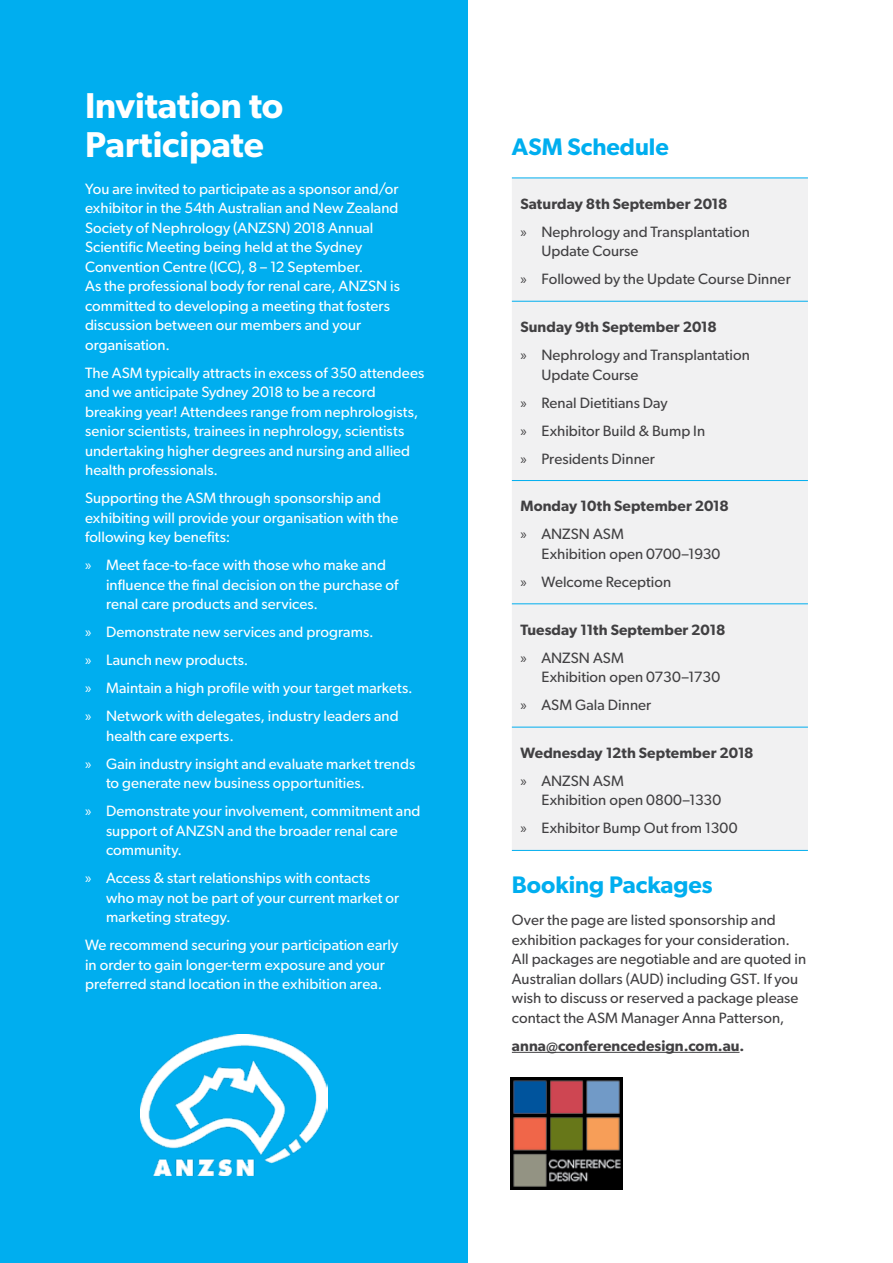
<style>
.page{position:relative;width:893px;height:1263px;background:#fff}
.page>*{position:absolute;margin:0;border:0;box-sizing:border-box;transform-origin:0 0}
.t1{font:600 36px/39px "Gibson";letter-spacing:-.005em;color:#fff}
.t2{font:600 24px "Gibson";color:#00aeef}
.t3{font:15px/19.5px "Gibson";letter-spacing:.005em;color:#fff}
.t4{font:15px/28px "Gibson";letter-spacing:.005em;color:#414042}
.t5{font:600 15px/28px "Gibson";letter-spacing:.005em;color:#414042}
.s1{font-family:"Myriad Pro"}
.s2{font-weight:600}
.s3{font-family:"Myriad Pro";font-weight:400}
.s4{font-weight:400}
</style>
<div class="page">
<div style="left:0;top:0;width:468px;height:1263px;background:#00aeef"></div>
<img style="left:510px;top:1077px;width:113px;height:113px">
<hr style="left:512px;top:1052px;width:227px;height:1px;background:#414042">
<div style="left:512px;top:179px;width:296px;height:671px;background:#f1f1f2"></div>
<hr style="left:512px;top:178px;width:296px;height:1px;background:#00aeef">
<hr style="left:512px;top:301px;width:296px;height:1px;background:#00aeef">
<hr style="left:512px;top:480px;width:296px;height:1px;background:#00aeef">
<hr style="left:512px;top:603px;width:296px;height:1px;background:#00aeef">
<hr style="left:512px;top:727px;width:296px;height:1px;background:#00aeef">
<hr style="left:512px;top:850px;width:296px;height:1px;background:#00aeef">
<img style="left:141px;top:1034px;width:186px;height:142px">
<h1 class="t1" style="left:85px;top:85px;width:200px">Invitation to<br>Participate</h1>
<p class="t3" style="left:85px;top:178px;width:316px">You are invited to participate as a sponsor and/or exhibitor in the 54th Australian and New Zealand Society of Nephrology (ANZSN) 2018 Annual Scientific Meeting being held at the Sydney Convention Centre (ICC), 8 – 12 September.<br>As the professional body for renal care, ANZSN is committed to developing a meeting that fosters discussion between our members and your organisation.</p>
<p class="t3" style="left:85px;top:362px;width:341px">The ASM typically attracts in excess of 350 attendees and we anticipate Sydney 2018 to be a record breaking year! Attendees range from nephrologists, senior scientists, trainees in nephrology, scientists undertaking higher degrees and nursing and allied health professionals.</p>
<p class="t3" style="left:85px;top:488px;width:315px">Supporting the ASM through sponsorship and exhibiting will provide your organisation with the following key benefits:</p>
<p class="t3" style="left:106px;top:555px;width:294px;text-indent:-21px"><span class="s1">»</span> Meet face-to-face with those who make and influence the final decision on the purchase of renal care products and services.</p>
<p class="t3" style="left:85px;top:618px;width:329px;line-height:28px"><span class="s1">»</span> Demonstrate new services and programs.<br><span class="s1">»</span> Launch new products.<br><span class="s1">»</span> Maintain a high profile with your target markets. <span class="s1">»</span> Network with delegates, industry leaders and</p>
<p class="t3" style="left:85px;top:721px;width:332px;line-height:28px;text-indent:21px">health care experts.<br><span class="s1">»</span> Gain industry insight and evaluate market trends</p>
<p class="t3" style="left:85px;top:769px;width:337px;line-height:28px;text-indent:21px">to generate new business opportunities.<br><span class="s1">»</span> Demonstrate your involvement, commitment and</p>
<p class="t3" style="left:106px;top:820px;width:293px">support of ANZSN and the broader renal care community.</p>
<p class="t3" style="left:106px;top:868px;width:295px;text-indent:-21px"><span class="s1">»</span> Access &amp; start relationships with contacts who may not be part of your current market or marketing strategy.</p>
<p class="t3" style="left:85px;top:935px;width:315px">We recommend securing your participation early in order to gain longer-term exposure and your preferred stand location in the exhibition area.</p>
<h2 class="t2" style="left:512px;top:132px;width:158px">ASM Schedule</h2>
<p class="t4" style="left:520px;top:189px;width:231px"><span class="s2">Saturday 8th September 2018<br></span><span class="s1">»</span> Nephrology and Transplantation</p>
<p class="t4" style="left:520px;top:237px;width:272px;text-indent:21px">Update Course<br><span class="s1">»</span> Followed by the Update Course Dinner</p>
<p class="t4" style="left:520px;top:313px;width:231px"><span class="s2">Sunday 9th September 2018<br></span><span class="s1">»</span> Nephrology and Transplantation</p>
<p class="t4" style="left:520px;top:360px;width:186px;text-indent:21px">Update Course<br><span class="s1">»</span> Renal Dietitians Day<br><span class="s1">»</span> Exhibitor Build &amp; Bump In <span class="s1">»</span> Presidents Dinner</p>
<p class="t5" style="left:520px;top:492px;width:210px">Monday 10th September 2018 <span class="s3">»</span> <span class="s4">ANZSN ASM</span></p>
<p class="t4" style="left:520px;top:539px;width:201px;text-indent:21px">Exhibition open 0700–1930 <span class="s1">»</span> Welcome Reception</p>
<p class="t5" style="left:520px;top:615px;width:207px">Tuesday 11th September 2018 <span class="s3">»</span> <span class="s4">ANZSN ASM</span></p>
<p class="t4" style="left:520px;top:663px;width:201px;text-indent:21px">Exhibition open 0730–1730 <span class="s1">»</span> ASM Gala Dinner</p>
<p class="t5" style="left:520px;top:738px;width:235px">Wednesday 12th September 2018 <span class="s3">»</span> <span class="s4">ANZSN ASM</span></p>
<p class="t4" style="left:520px;top:786px;width:219px;text-align:center">Exhibition open 0800–1330<br><span class="s1">»</span> Exhibitor Bump Out from 1300</p>
<h2 class="t2" style="left:512px;top:870px;width:202px">Booking Packages</h2>
<p class="t4" style="left:512px;top:910px;width:296px;line-height:19.5px">Over the page are listed sponsorship and exhibition packages for your consideration.<br>All packages are negotiable and are quoted in Australian dollars (AUD) including GST. If you wish to discuss or reserved a package please contact the ASM Manager Anna Patterson,</p>
<p class="t5" style="left:512px;top:1031px;width:234px">anna@conferencedesign.com.au.</p>
</div>
